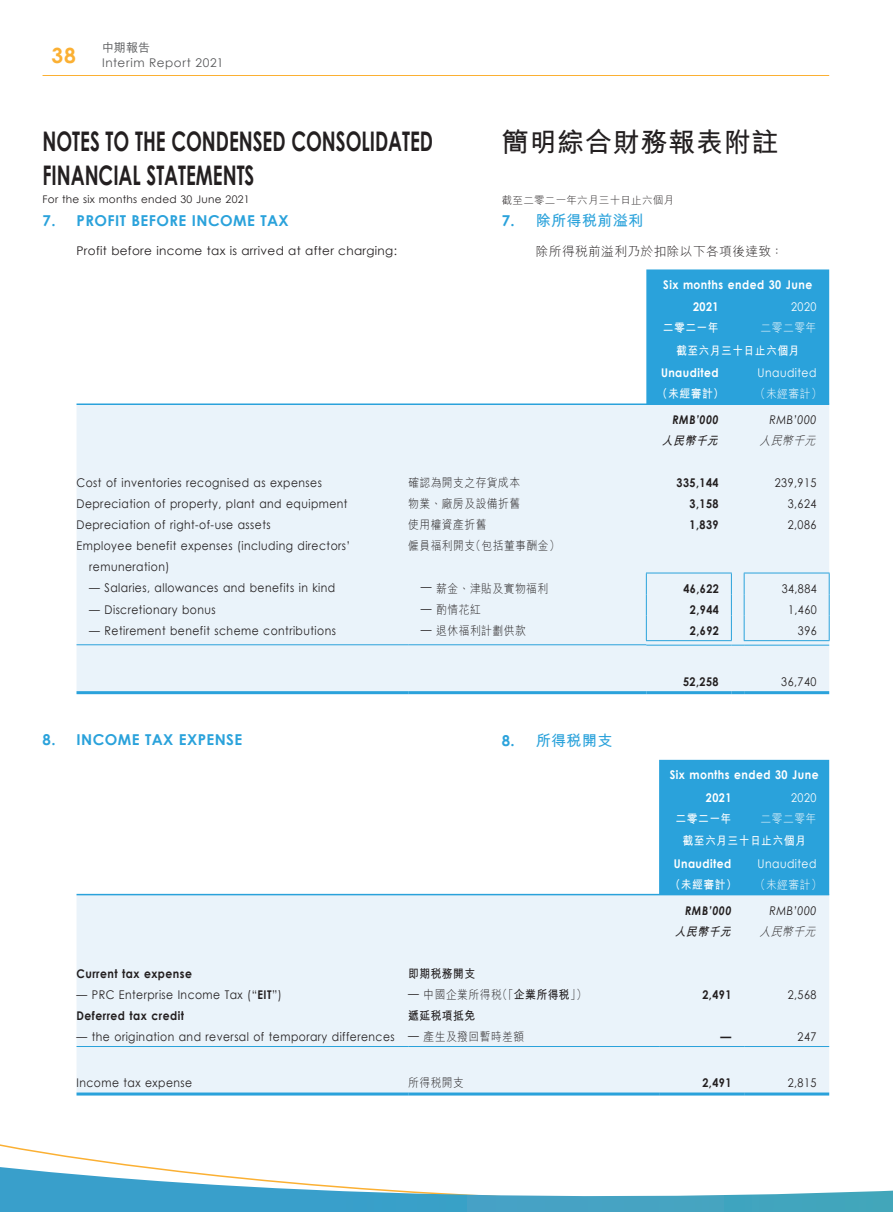
<style>
.page{position:relative;width:893px;height:1212px;background:#fff}
.page>*{position:absolute;margin:0;border:0;box-sizing:border-box;transform-origin:0 0}
.t1{font:700 27px/34.5px "Century Gothic";color:#231f20;scale:.7 1}
.t2{font:27px "M Hei HK Bold E Ten B5 H";letter-spacing:.03em;color:#231f20}
.t3{font:700 21px "Century Gothic";color:#fbb033}
.t4{font:700 15px "Century Gothic";letter-spacing:.03em;color:#2aa2db}
.t5{font:15px "M Hei HK Bold E Ten B5 H";letter-spacing:.03em;color:#2aa2db}
.t6{font:12.75px "M Hei HK Light E Ten B5 H";letter-spacing:.03em;color:#231f20}
.t7{font:12px/21px "Century Gothic";letter-spacing:.04em;color:#231f20;scale:.9 1}
.t8{font:12px "M Hei HK Light E Ten B5 H";letter-spacing:.04em;color:#231f20;scale:.9 1}
.t9{font:700 12px "Century Gothic";letter-spacing:.04em;color:#231f20;scale:.9 1}
.t10{font:700 12px/22.5px "Century Gothic";letter-spacing:.04em;color:#fff;scale:.9 1}
.t11{font:12px "Century Gothic";letter-spacing:.04em;color:#231f20}
.t12{font:12px "M Hei HK Bold E Ten B5 H";letter-spacing:.04em;color:#fff;scale:.9 1}
.t13{font:12px "Century Gothic";letter-spacing:.04em;color:#fff;scale:.9 1}
.t14{font:12px "M Hei HK Light E Ten B5 H";letter-spacing:.04em;color:#fff;scale:.9 1}
.t15{font:12px "Century Gothic";letter-spacing:.06em;color:#57585a}
.t16{font:italic 700 12px "Century Gothic";letter-spacing:.04em;color:#231f20;scale:.9 1}
.t17{font:italic 12px "Century Gothic";letter-spacing:.04em;color:#231f20;scale:.9 1}
.t18{font:12px "M Hei HK Bold E Ten B5 H";letter-spacing:.04em;color:#231f20;scale:.9 1}
.t19{font:italic 12px "M Hei HK Bold E Ten B5 H";color:#231f20;scale:.9 1}
.t20{font:italic 12px "M Hei HK Light E Ten B5 H";color:#231f20;scale:.9 1}
.t21{font:12px "M Hei HK Medium E Ten B5 H";color:#57585a}
.t22{font:10.5px "Century Gothic";letter-spacing:.03em;color:#231f20}
.t23{font:10.5px "M Hei HK Light E Ten B5 H";letter-spacing:.03em;color:#231f20}
.s1{font-family:"Century Gothic";font-weight:700}
.s2{font-family:"Century Gothic"}
.s3{font-weight:700}
.s4{font-family:"M Hei HK Bold E Ten B5 H"}
.s5{font-family:"M Hei HK Light E Ten B5 H"}
</style>
<div class="page">
<hr style="left:43px;top:75px;width:786px;height:1px;background:#fbb033">
<svg style="left:76px;top:1092px;width:754px;height:4px"></svg>
<svg style="left:0;top:1144px;width:893px;height:68px"></svg>
<div style="left:646px;top:269px;width:183px;height:134px;background:#2aa2db"></div>
<div style="left:77px;top:405px;width:752px;height:286px;background:#eaf3fa"></div>
<hr style="left:77px;top:403px;width:752px;height:2px;background:#2aa2db">
<hr style="left:646px;top:573px;width:86px;height:1px;background:#2aa2db">
<hr style="left:744px;top:573px;width:86px;height:1px;background:#2aa2db">
<svg style="left:646px;top:573px;width:1px;height:67px"></svg>
<svg style="left:829px;top:573px;width:1px;height:67px"></svg>
<hr style="left:646px;top:640px;width:86px;height:1px;background:#2aa2db">
<hr style="left:744px;top:640px;width:86px;height:1px;background:#2aa2db">
<hr style="left:77px;top:644px;width:331px;height:1px;background:#2aa2db">
<hr style="left:408px;top:644px;width:238px;height:1px;background:#2aa2db">
<hr style="left:646px;top:645px;width:85px;height:1px;background:#2aa2db">
<svg style="left:731px;top:573px;width:14px;height:73px"></svg>
<hr style="left:744px;top:645px;width:85px;height:1px;background:#2aa2db">
<hr style="left:77px;top:691px;width:331px;height:3px;background:#2aa2db">
<hr style="left:408px;top:691px;width:238px;height:3px;background:#2aa2db">
<hr style="left:646px;top:691px;width:85px;height:3px;background:#2aa2db">
<svg style="left:731px;top:691px;width:13px;height:3px"></svg>
<hr style="left:744px;top:691px;width:85px;height:3px;background:#2aa2db">
<div style="left:659px;top:760px;width:170px;height:134px;background:#2aa2db"></div>
<div style="left:77px;top:895px;width:752px;height:197px;background:#eaf3fa"></div>
<hr style="left:77px;top:894px;width:752px;height:1px;background:#2aa2db">
<hr style="left:77px;top:1046px;width:331px;height:1px;background:#2aa2db">
<hr style="left:408px;top:1046px;width:251px;height:1px;background:#2aa2db">
<hr style="left:659px;top:1046px;width:85px;height:1px;background:#2aa2db">
<hr style="left:744px;top:1046px;width:85px;height:1px;background:#2aa2db">
<hr style="left:77px;top:1092px;width:331px;height:3px;background:#2aa2db">
<hr style="left:408px;top:1092px;width:251px;height:3px;background:#2aa2db">
<hr style="left:659px;top:1092px;width:85px;height:3px;background:#2aa2db">
<hr style="left:744px;top:1092px;width:85px;height:3px;background:#2aa2db">
<h2 class="t3" style="left:51px;top:42px;width:26px">38</h2>
<p class="t21" style="left:102px;top:43px;width:50px">中期報告</p>
<p class="t15" style="left:102px;top:55px;width:123px">Interim Report 2021</p>
<h1 class="t1" style="left:43px;top:123px;width:559px">NOTES TO THE CONDENSED CONSOLIDATED<br>FINANCIAL STATEMENTS</h1>
<p class="t22" style="left:43px;top:193px;width:209px">For the six months ended 30 June 2021</p>
<p class="t4" style="left:43px;top:210px;width:248px">7. PROFIT BEFORE INCOME TAX</p>
<p class="t11" style="left:77px;top:243px;width:322px">Profit before income tax is arrived at after charging:</p>
<h1 class="t2" style="left:502px;top:131px;width:278px">簡明綜合財務報表附註</h1>
<p class="t23" style="left:502px;top:196px;width:174px">截至二零二一年六月三十日止六個月</p>
<p class="t5" style="left:502px;top:215px;width:143px"><span class="s1">7.</span> 除所得稅前溢利</p>
<p class="t6" style="left:536px;top:246px;width:253px">除所得稅前溢利乃於扣除以下各項後達致 ﹕</p>
<p class="t10" style="left:693px;top:273px;width:134px;text-indent:-30px">Six months ended 30 June<br>2021</p>
<p class="t13" style="left:791px;top:299px;width:30px">2020</p>
<p class="t12" style="left:663px;top:323px;width:64px">二零二一年</p>
<p class="t14" style="left:761px;top:323px;width:63px">二零二零年</p>
<p class="t12" style="left:676px;top:346px;width:139px">截至六月三十日止六個月</p>
<p class="t10" style="left:661px;top:361px;width:66px">Unaudited</p>
<p class="t13" style="left:758px;top:365px;width:67px">Unaudited</p>
<p class="t12" style="left:657px;top:389px;width:76px">（未經審計）</p>
<p class="t14" style="left:755px;top:389px;width:76px">（未經審計）</p>
<p class="t16" style="left:672px;top:412px;width:53px">RMB’000</p>
<p class="t17" style="left:769px;top:412px;width:54px">RMB’000</p>
<p class="t19" style="left:662px;top:436px;width:67px">人民幣千元</p>
<p class="t20" style="left:759px;top:436px;width:67px">人民幣千元</p>
<p class="t7" style="left:77px;top:472px;width:274px">Cost of inventories recognised as expenses</p>
<p class="t8" style="left:408px;top:478px;width:126px">確認為開支之存貨成本</p>
<p class="t9" style="left:677px;top:475px;width:48px">335,144</p>
<p class="t7" style="left:775px;top:472px;width:48px">239,915</p>
<p class="t7" style="left:77px;top:493px;width:303px">Depreciation of property, plant and equipment</p>
<p class="t8" style="left:408px;top:499px;width:126px">物業、廠房及設備折舊</p>
<p class="t9" style="left:690px;top:496px;width:34px">3,158</p>
<p class="t7" style="left:788px;top:493px;width:33px">3,624</p>
<p class="t7" style="left:77px;top:514px;width:217px">Depreciation of right-of-use assets</p>
<p class="t8" style="left:408px;top:520px;width:88px">使用權資產折舊</p>
<p class="t9" style="left:690px;top:517px;width:34px">1,839</p>
<p class="t7" style="left:788px;top:514px;width:33px">2,086</p>
<p class="t7" style="left:89px;top:535px;width:291px;text-indent:-13px">Employee benefit expenses (including directors’ remuneration)</p>
<p class="t8" style="left:408px;top:541px;width:170px">僱員福利開支（包括董事酬金）</p>
<p class="t7" style="left:89px;top:577px;width:275px">— Salaries, allowances and benefits in kind</p>
<p class="t8" style="left:421px;top:583px;width:143px"><span class="s2">—</span> 薪金、津貼及實物福利</p>
<p class="t9" style="left:683px;top:581px;width:41px">46,622</p>
<p class="t7" style="left:782px;top:577px;width:41px">34,884</p>
<p class="t7" style="left:89px;top:598px;width:142px">— Discretionary bonus</p>
<p class="t8" style="left:421px;top:605px;width:68px"><span class="s2">—</span> 酌情花紅</p>
<p class="t9" style="left:690px;top:602px;width:34px">2,944</p>
<p class="t7" style="left:788px;top:598px;width:33px">1,460</p>
<p class="t7" style="left:89px;top:619px;width:276px">— Retirement benefit scheme contributions</p>
<p class="t8" style="left:421px;top:626px;width:118px"><span class="s2">—</span> 退休福利計劃供款</p>
<p class="t9" style="left:690px;top:623px;width:34px">2,692</p>
<p class="t7" style="left:798px;top:619px;width:22px">396</p>
<p class="t4" style="left:43px;top:730px;width:201px">8. INCOME TAX EXPENSE</p>
<p class="t5" style="left:502px;top:735px;width:112px"><span class="s1">8.</span> 所得稅開支</p>
<p class="t9" style="left:683px;top:674px;width:41px">52,258</p>
<p class="t7" style="left:781px;top:671px;width:41px">36,740</p>
<p class="t10" style="left:706px;top:763px;width:127px;text-indent:-36px">Six months ended 30 June<br>2021</p>
<p class="t13" style="left:791px;top:789px;width:30px">2020</p>
<p class="t12" style="left:676px;top:814px;width:64px">二零二一年</p>
<p class="t14" style="left:761px;top:814px;width:63px">二零二零年</p>
<p class="t12" style="left:682px;top:836px;width:139px">截至六月三十日止六個月</p>
<p class="t10" style="left:674px;top:852px;width:66px">Unaudited</p>
<p class="t13" style="left:758px;top:855px;width:67px">Unaudited</p>
<p class="t12" style="left:670px;top:880px;width:76px">（未經審計）</p>
<p class="t14" style="left:755px;top:880px;width:76px">（未經審計）</p>
<p class="t16" style="left:685px;top:902px;width:53px">RMB’000</p>
<p class="t17" style="left:769px;top:902px;width:54px">RMB’000</p>
<p class="t19" style="left:675px;top:927px;width:67px">人民幣千元</p>
<p class="t20" style="left:759px;top:927px;width:67px">人民幣千元</p>
<p class="t9" style="left:77px;top:965px;width:130px">Current tax expense</p>
<p class="t18" style="left:408px;top:969px;width:76px">即期稅務開支</p>
<p class="t7" style="left:77px;top:983px;width:230px">— PRC Enterprise Income Tax (“<span class="s3">EIT</span>”)</p>
<p class="t8" style="left:408px;top:990px;width:200px"><span class="s2">—</span> 中國企業所得稅（「<span class="s4">企業所得稅</span>」）</p>
<p class="t9" style="left:702px;top:986px;width:34px">2,491</p>
<p class="t7" style="left:788px;top:983px;width:33px">2,568</p>
<p class="t9" style="left:77px;top:1007px;width:121px">Deferred tax credit</p>
<p class="t18" style="left:408px;top:1011px;width:76px">遞延稅項抵免</p>
<p class="t7" style="left:77px;top:1025px;width:499px">— the origination and reversal of temporary differences — <span class="s5">產生及撥回暫時差額</span></p>
<p class="t9" style="left:721px;top:1028px;width:13px">—</p>
<p class="t7" style="left:798px;top:1025px;width:22px">247</p>
<p class="t7" style="left:77px;top:1072px;width:130px">Income tax expense</p>
<p class="t8" style="left:408px;top:1078px;width:63px">所得稅開支</p>
<p class="t9" style="left:702px;top:1075px;width:34px">2,491</p>
<p class="t7" style="left:788px;top:1072px;width:33px">2,815</p>
</div>
